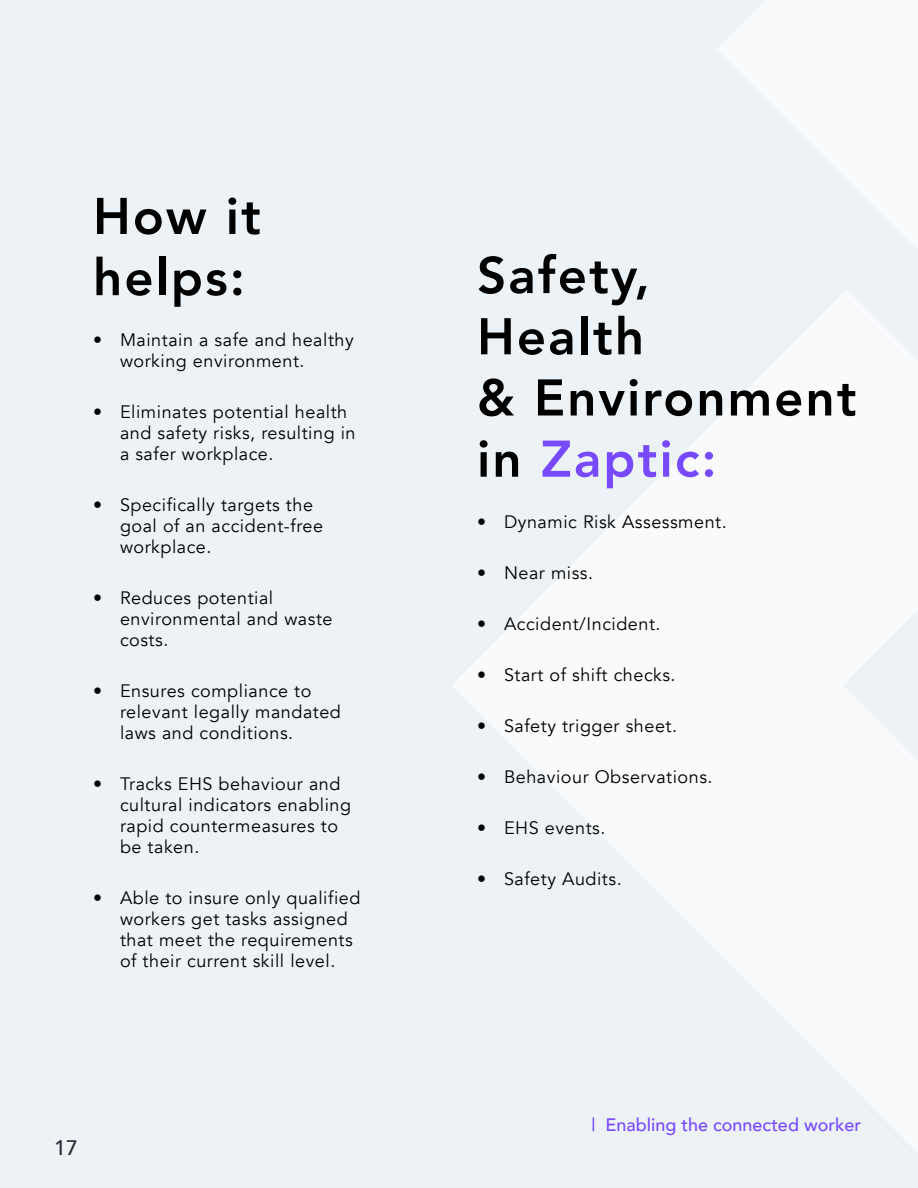
<style>
.page{position:relative;width:918px;height:1188px;background:#edf2f6}
.page>*{position:absolute;margin:0;border:0;box-sizing:border-box;transform-origin:0 0}
.t1{font:800 51px/61.2px "Avenir";letter-spacing:.04em;color:#000}
.t2{font:500 21px "Avenir";color:#262a33}
.t3{font:18px/21px "Avenir";letter-spacing:.03em;color:#000}
.t4{font:500 18px "Avenir";color:#784aff}
.s1{color:#784aff}
</style>
<div class="page">
<svg style="left:452px;top:431px;width:466px;height:721px"></svg>
<svg style="left:707px;top:0;width:211px;height:892px"></svg>
<h1 class="t1" style="left:93px;top:186px;width:169px">How it helps:</h1>
<p class="t3" style="left:120px;top:330px;width:235px;text-indent:-27px">• Maintain a safe and healthy working environment.</p>
<p class="t3" style="left:120px;top:402px;width:237px;text-indent:-27px">• Eliminates potential health and safety risks, resulting in a safer workplace.</p>
<p class="t3" style="left:120px;top:495px;width:205px;text-indent:-27px">• Specifically targets the goal of an accident-free workplace.</p>
<p class="t3" style="left:120px;top:588px;width:214px;text-indent:-27px">• Reduces potential environmental and waste costs.</p>
<p class="t3" style="left:120px;top:681px;width:222px;text-indent:-27px">• Ensures compliance to relevant legally mandated laws and conditions.</p>
<p class="t3" style="left:120px;top:774px;width:233px;text-indent:-27px">• Tracks EHS behaviour and cultural indicators enabling rapid countermeasures to be taken.</p>
<p class="t3" style="left:120px;top:888px;width:242px;text-indent:-27px">• Able to insure only qualified workers get tasks assigned that meet the requirements of their current skill level.</p>
<p class="t2" style="left:54px;top:1130px;width:25px">17</p>
<h1 class="t1" style="left:477px;top:245px;width:381px">Safety,<br>Health<br>&amp; Environment in <span class="s1">Zaptic:</span></h1>
<p class="t3" style="left:477px;top:511px;width:251px">• Dynamic Risk Assessment.</p>
<p class="t3" style="left:477px;top:562px;width:118px">• Near miss.</p>
<p class="t3" style="left:477px;top:613px;width:185px">• Accident/Incident.</p>
<p class="t3" style="left:477px;top:664px;width:200px">• Start of shift checks.</p>
<p class="t3" style="left:477px;top:715px;width:202px">• Safety trigger sheet.</p>
<p class="t3" style="left:477px;top:766px;width:237px">• Behaviour Observations.</p>
<p class="t3" style="left:477px;top:817px;width:130px">• EHS events.</p>
<p class="t3" style="left:477px;top:868px;width:146px">• Safety Audits.</p>
<p class="t4" style="left:592px;top:1109px;width:271px">| Enabling the connected worker</p>
</div>
